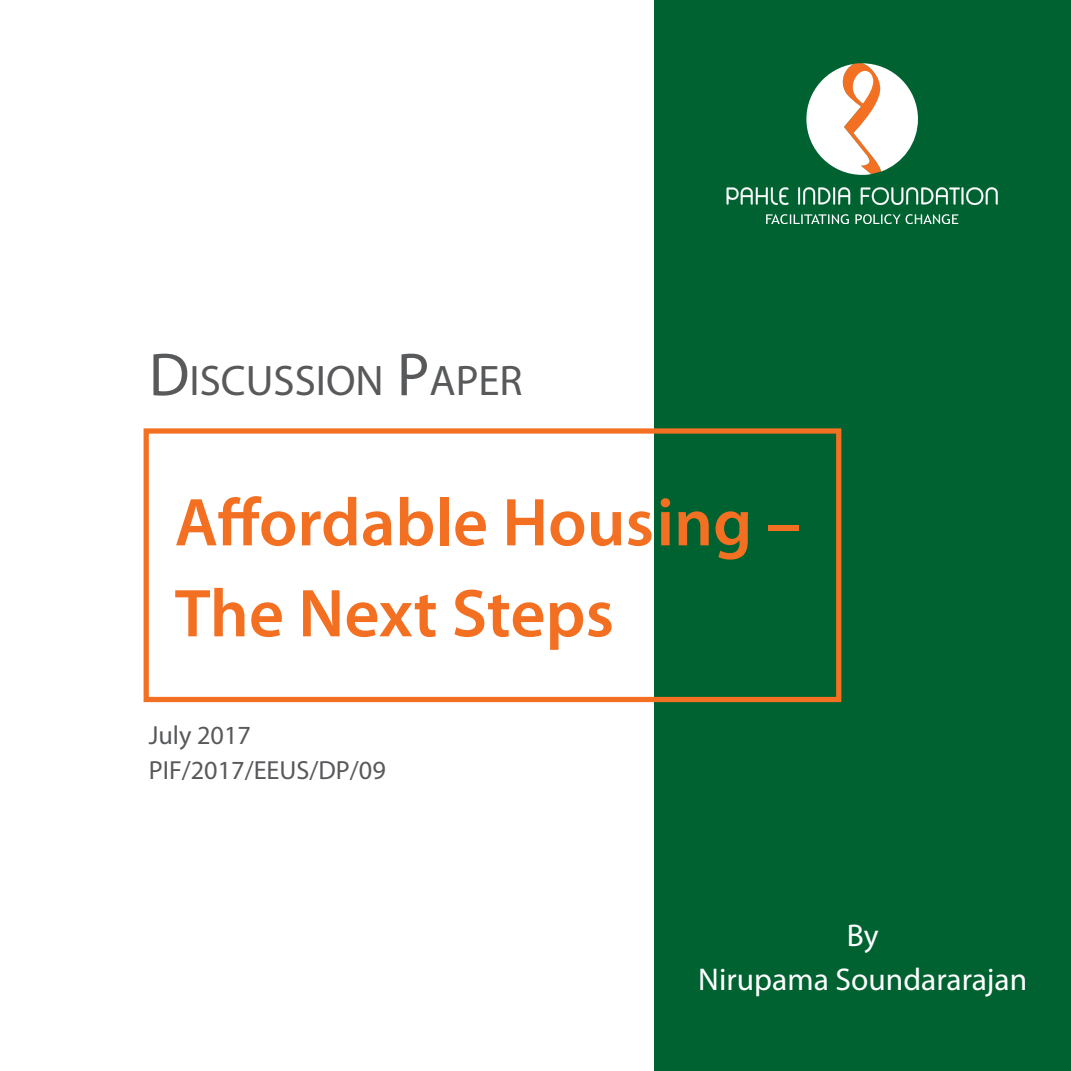
<style>
.page{position:relative;width:1071px;height:1071px;background:#fff}
.page>*{position:absolute;margin:0;border:0;box-sizing:border-box;transform-origin:0 0}
.t1{font:600 68.25px/91px "Myriad Pro";color:#f36f21}
.t2{font:42.88px "Myriad Pro";color:#58595b}
.t3{font:31.5px/43.8px "Myriad Pro";color:#fff;text-align:center}
.t4{font:26.25px/35px "Myriad Pro";color:#58595b}
.s1{font-size:61.25px}
</style>
<div class="page">
<div style="left:655px;top:0;width:416px;height:1071px;background:#006231"></div>
<svg style="left:806px;top:63px;width:112px;height:112px"></svg>
<svg style="left:727px;top:187px;width:62px;height:18px"></svg>
<svg style="left:798px;top:187px;width:52px;height:18px"></svg>
<svg style="left:861px;top:187px;width:137px;height:18px"></svg>
<svg style="left:766px;top:214px;width:192px;height:10px"></svg>
<div style="left:144px;top:428px;width:697px;height:274px;border:5px solid #f36f21"></div>
<p class="t2" style="left:149px;top:354px;width:375px"><span class="s1">D</span>ISCUSSION <span class="s1">P</span>APER</p>
<p class="t1" style="left:175px;top:475px;width:627px">Affordable Housing –<br>The Next Steps</p>
<p class="t4" style="left:149px;top:717px;width:239px">July 2017<br>PIF/2017/EEUS/DP/09</p>
<p class="t3" style="left:698px;top:913px;width:331px">By<br>Nirupama Soundararajan</p>
</div>
